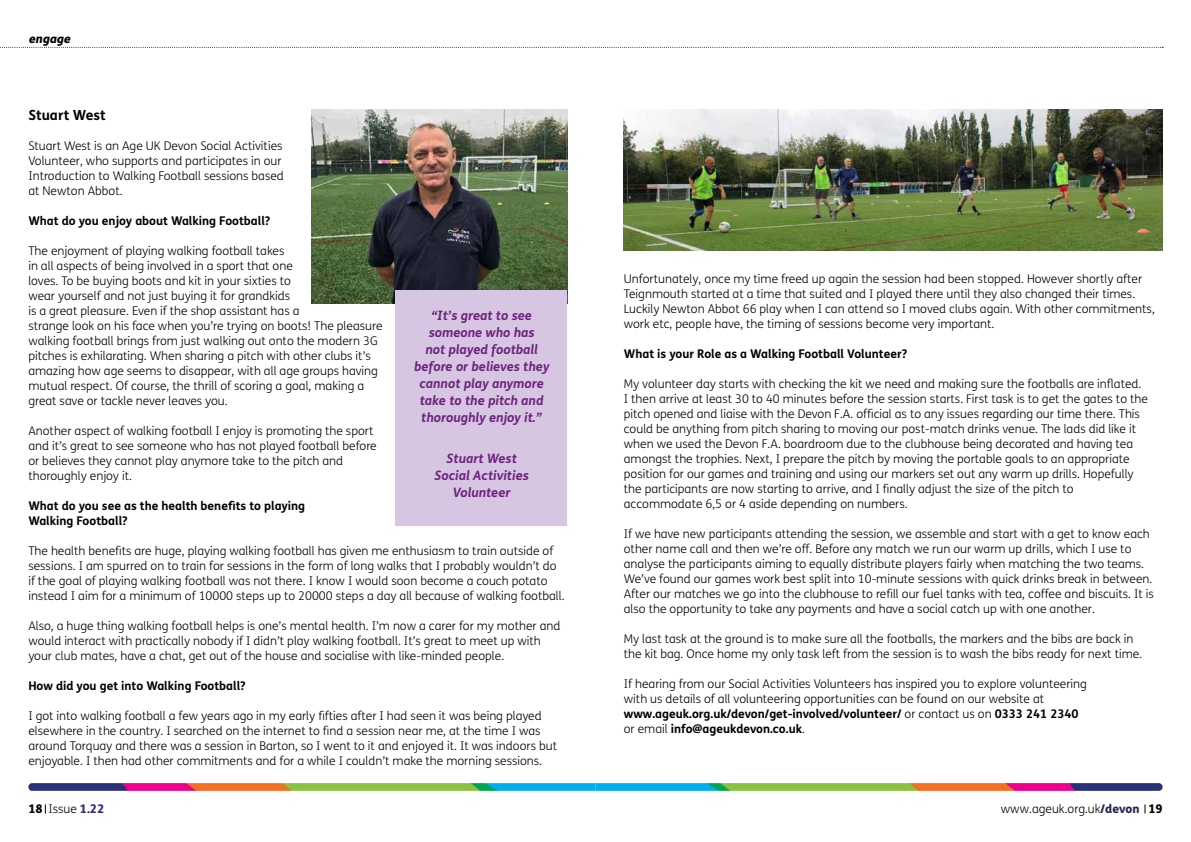
<style>
.page{position:relative;width:1191px;height:842px;background:#fff}
.page>*{position:absolute;margin:0;border:0;box-sizing:border-box;transform-origin:0 0}
.t1{font:700 14px "FS Me";color:#000}
.t2{font:italic 700 13px/17px "FS Me";color:#6f2380;text-align:center}
.t3{font:300 12px/15px "FS Me";color:#000}
.t4{font:700 12px/15px "FS Me";color:#000}
.t5{font:italic 800 12px "FS Me";color:#000}
.s1{font-weight:700}
.s2{font-weight:800}
.s3{font-weight:800;color:#2d2e83}
.s4{font-weight:800;color:#262957}
</style>
<div class="page">
<img style="left:28px;top:783px;width:1134px;height:8px">
<svg style="left:0;top:47px;width:1163px;height:1px"></svg>
<img style="left:311px;top:110px;width:256px;height:193px">
<img style="left:624px;top:110px;width:538px;height:141px">
<div style="left:395px;top:290px;width:172px;height:236px;background:#d6c6e1"></div>
<p class="t5" style="left:28px;top:29px;width:47px">engage</p>
<p class="t1" style="left:28px;top:104px;width:79px">Stuart West</p>
<p class="t3" style="left:28px;top:138px;width:257px">Stuart West is an Age UK Devon Social Activities Volunteer, who supports and participates in our Introduction to Walking Football sessions based at Newton Abbot.</p>
<p class="t4" style="left:28px;top:213px;width:243px">What do you enjoy about Walking Football?</p>
<p class="t3" style="left:28px;top:243px;width:356px">The enjoyment of playing walking football takes<br>in all aspects of being involved in a sport that one<br>loves. To be buying boots and kit in your sixties to<br>wear yourself and not just buying it for grandkids<br>is a great pleasure. Even if the shop assistant has a<br>strange look on his face when you’re trying on boots! The pleasure walking football brings from just walking out onto the modern 3G pitches is exhilarating. When sharing a pitch with other clubs it’s amazing how age seems to disappear, with all age groups having mutual respect. Of course, the thrill of scoring a goal, making a great save or tackle never leaves you.</p>
<p class="t3" style="left:28px;top:423px;width:350px">Another aspect of walking football I enjoy is promoting the sport and it’s great to see someone who has not played football before or believes they cannot play anymore take to the pitch and thoroughly enjoy it.</p>
<p class="t4" style="left:28px;top:498px;width:278px">What do you see as the health benefits to playing<br>Walking Football?</p>
<p class="t3" style="left:28px;top:543px;width:538px">The health benefits are huge, playing walking football has given me enthusiasm to train outside of sessions. I am spurred on to train for sessions in the form of long walks that I probably wouldn’t do if the goal of playing walking football was not there. I know I would soon become a couch potato instead I aim for a minimum of 10000 steps up to 20000 steps a day all because of walking football.</p>
<p class="t3" style="left:28px;top:618px;width:533px">Also, a huge thing walking football helps is one’s mental health. I’m now a carer for my mother and would interact with practically nobody if I didn’t play walking football. It’s great to meet up with your club mates, have a chat, get out of the house and socialise with like-minded people.</p>
<p class="t4" style="left:28px;top:678px;width:219px">How did you get into Walking Football?</p>
<p class="t3" style="left:28px;top:708px;width:530px">I got into walking football a few years ago in my early fifties after I had seen it was being played elsewhere in the country. I searched on the internet to find a session near me, at the time I was around Torquay and there was a session in Barton, so I went to it and enjoyed it. It was indoors but enjoyable. I then had other commitments and for a while I couldn’t make the morning sessions.</p>
<p class="t2" style="left:414px;top:306px;width:137px">“It’s great to see someone who has<br>not played football before or believes they cannot play anymore take to the pitch and thoroughly enjoy it.”</p>
<p class="t2" style="left:434px;top:449px;width:96px">Stuart West<br>Social Activities<br>Volunteer</p>
<p class="t3" style="left:624px;top:271px;width:532px">Unfortunately, once my time freed up again the session had been stopped. However shortly after Teignmouth started at a time that suited and I played there until they also changed their times.<br>Luckily Newton Abbot 66 play when I can attend so I moved clubs again. With other commitments, work etc, people have, the timing of sessions become very important.</p>
<p class="t4" style="left:624px;top:346px;width:285px">What is your Role as a Walking Football Volunteer?</p>
<p class="t3" style="left:624px;top:376px;width:525px">My volunteer day starts with checking the kit we need and making sure the footballs are inflated.<br>I then arrive at least 30 to 40 minutes before the session starts. First task is to get the gates to the pitch opened and liaise with the Devon F.A. official as to any issues regarding our time there. This could be anything from pitch sharing to moving our post-match drinks venue. The lads did like it when we used the Devon F.A. boardroom due to the clubhouse being decorated and having tea amongst the trophies. Next, I prepare the pitch by moving the portable goals to an appropriate position for our games and training and using our markers set out any warm up drills. Hopefully the participants are now starting to arrive, and I finally adjust the size of the pitch to accommodate 6,5 or 4 aside depending on numbers.</p>
<p class="t3" style="left:624px;top:526px;width:531px">If we have new participants attending the session, we assemble and start with a get to know each other name call and then we’re off. Before any match we run our warm up drills, which I use to analyse the participants aiming to equally distribute players fairly when matching the two teams.<br>We’ve found our games work best split into 10-minute sessions with quick drinks break in between.<br>After our matches we go into the clubhouse to refill our fuel tanks with tea, coffee and biscuits. It is also the opportunity to take any payments and have a social catch up with one another.</p>
<p class="t3" style="left:624px;top:631px;width:520px">My last task at the ground is to make sure all the footballs, the markers and the bibs are back in the kit bag. Once home my only task left from the session is to wash the bibs ready for next time.</p>
<p class="t3" style="left:624px;top:676px;width:464px">If hearing from our Social Activities Volunteers has inspired you to explore volunteering with us details of all volunteering opportunities can be found on our website at <span class="s1">www.ageuk.org.uk/devon/get-involved/volunteer/</span> or contact us on <span class="s1">0333 241 2340 </span>or email <span class="s1">info@ageukdevon.co.uk</span>.</p>
<p class="t3" style="left:28px;top:801px;width:77px"><span class="s2">18</span> Issue <span class="s3">1.22</span></p>
<p class="t3" style="left:1000px;top:801px;width:163px">www.ageuk.org.uk<span class="s4">/devon</span> <span class="s2">19</span></p>
</div>
